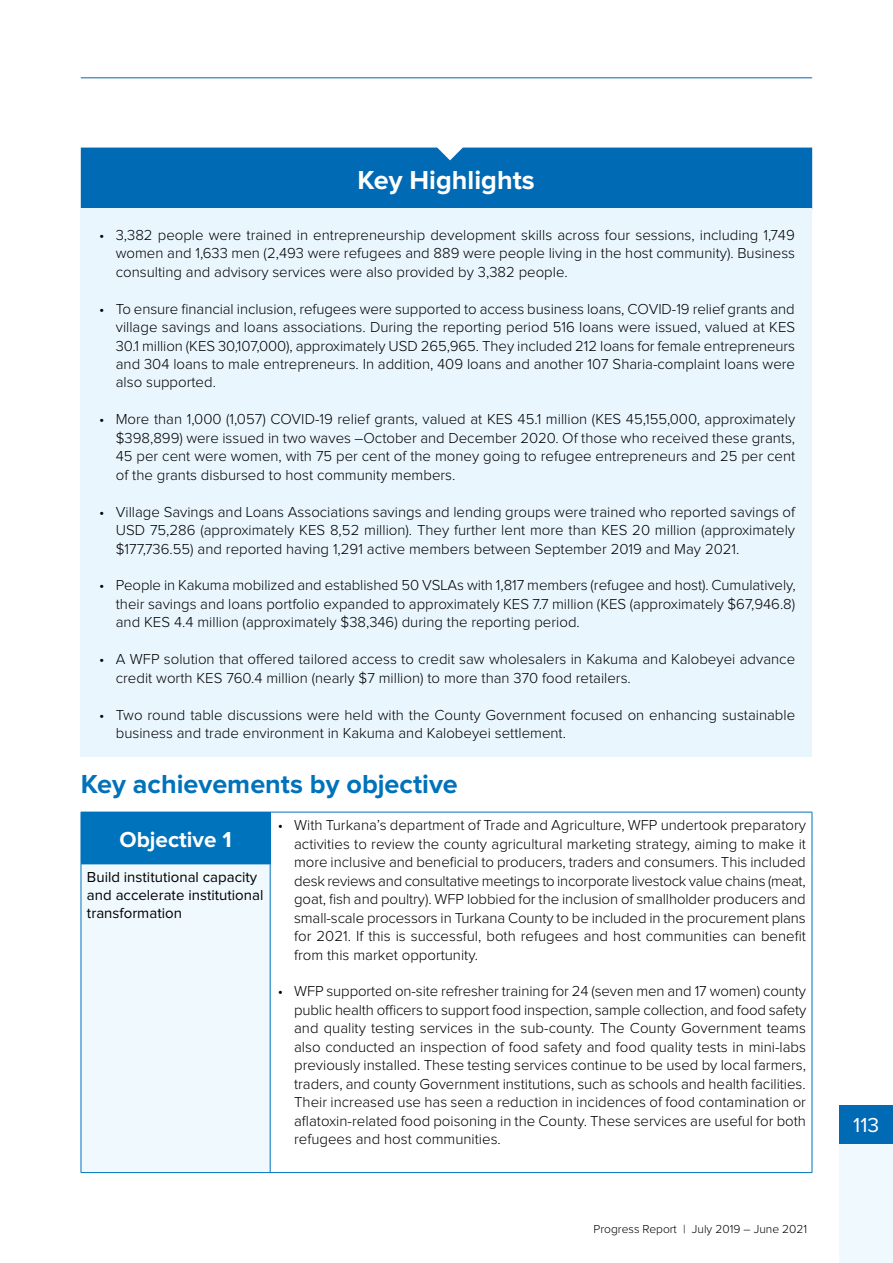
<style>
.page{position:relative;width:893px;height:1263px;background:#fff}
.page>*{position:absolute;margin:0;border:0;box-sizing:border-box;transform-origin:0 0}
.t1{font:700 27px "Proxima Nova";color:#0072bc}
.t2{font:700 27px "Proxima Nova";color:#fff}
.t3{font:700 22.5px "Proxima Nova";color:#fff}
.t4{font:21px "Proxima Nova";color:#fff}
.t5{font:300 15px/18.5px "Proxima Nova";color:#000;text-align:justify}
.t6{font:15px/18px "Proxima Nova";color:#000}
.t7{font:300 12px "Proxima Nova";color:#000}
</style>
<div class="page">
<hr style="left:81px;top:78px;width:731px;height:1px;background:#006ab4">
<div style="left:839px;top:1143px;width:54px;height:120px;background:#f0f9fe"></div>
<div style="left:839px;top:1106px;width:54px;height:38px;background:#006ab4"></div>
<div style="left:81px;top:148px;width:731px;height:60px;background:#006ab4"></div>
<div style="left:81px;top:208px;width:731px;height:548px;background:#eaf6fe"></div>
<div style="left:81px;top:812px;width:189px;height:52px;background:#0073bd"></div>
<div style="left:81px;top:864px;width:189px;height:308px;background:#f0f9fe"></div>
<hr style="left:270px;top:812px;width:542px;height:1px;background:#0073bd">
<hr style="left:270px;top:812px;width:1px;height:52px;background:#0073bd">
<hr style="left:812px;top:812px;width:1px;height:52px;background:#0073bd">
<hr style="left:812px;top:864px;width:1px;height:308px;background:#0073bd">
<hr style="left:81px;top:864px;width:189px;height:1px;background:#0073bd">
<hr style="left:81px;top:864px;width:1px;height:308px;background:#0073bd">
<hr style="left:270px;top:864px;width:1px;height:308px;background:#0073bd">
<hr style="left:270px;top:1172px;width:542px;height:1px;background:#0073bd">
<hr style="left:81px;top:1172px;width:189px;height:1px;background:#0073bd">
<h1 class="t2" style="left:357px;top:168px;width:179px">Key Highlights</h1>
<p class="t5" style="left:116px;top:226px;width:681px;text-indent:-16px">• 3,382 people were trained in entrepreneurship development skills across four sessions, including 1,749 women and 1,633 men (2,493 were refugees and 889 were people living in the host community). Business consulting and advisory services were also provided by 3,382 people.</p>
<p class="t5" style="left:116px;top:300px;width:681px;text-indent:-16px">• To ensure financial inclusion, refugees were supported to access business loans, COVID-19 relief grants and village savings and loans associations. During the reporting period 516 loans were issued, valued at KES 30.1 million (KES 30,107,000), approximately USD 265,965. They included 212 loans for female entrepreneurs and 304 loans to male entrepreneurs. In addition, 409 loans and another 107 Sharia-complaint loans were also supported.</p>
<p class="t5" style="left:116px;top:411px;width:681px;text-indent:-16px">• More than 1,000 (1,057) COVID-19 relief grants, valued at KES 45.1 million (KES 45,155,000, approximately $398,899) were issued in two waves –October and December 2020. Of those who received these grants, 45 per cent were women, with 75 per cent of the money going to refugee entrepreneurs and 25 per cent of the grants disbursed to host community members.</p>
<p class="t5" style="left:116px;top:503px;width:681px;text-indent:-16px">• Village Savings and Loans Associations savings and lending groups were trained who reported savings of USD 75,286 (approximately KES 8,52 million). They further lent more than KES 20 million (approximately $177,736.55) and reported having 1,291 active members between September 2019 and May 2021.</p>
<p class="t5" style="left:116px;top:577px;width:681px;text-indent:-16px">• People in Kakuma mobilized and established 50 VSLAs with 1,817 members (refugee and host). Cumulatively, their savings and loans portfolio expanded to approximately KES 7.7 million (KES (approximately $67,946.8) and KES 4.4 million (approximately $38,346) during the reporting period.</p>
<p class="t5" style="left:116px;top:651px;width:681px;text-indent:-16px">• A WFP solution that offered tailored access to credit saw wholesalers in Kakuma and Kalobeyei advance credit worth KES 760.4 million (nearly $7 million) to more than 370 food retailers.</p>
<p class="t5" style="left:116px;top:706px;width:681px;text-indent:-16px">• Two round table discussions were held with the County Government focused on enhancing sustainable business and trade environment in Kakuma and Kalobeyei settlement.</p>
<h1 class="t1" style="left:81px;top:772px;width:378px">Key achievements by objective</h1>
<h2 class="t3" style="left:120px;top:829px;width:114px">Objective 1</h2>
<p class="t5" style="left:294px;top:817px;width:513px;text-indent:-16px">• With Turkana’s department of Trade and Agriculture, WFP undertook preparatory activities to review the county agricultural marketing strategy, aiming to make it more inclusive and beneficial to producers, traders and consumers. This included desk reviews and consultative meetings to incorporate livestock value chains (meat, goat, fish and poultry). WFP lobbied for the inclusion of smallholder producers and small-scale processors in Turkana County to be included in the procurement plans for 2021. If this is successful, both refugees and host communities can benefit from this market opportunity.</p>
<p class="t5" style="left:294px;top:983px;width:514px;text-indent:-16px">• WFP supported on-site refresher training for 24 (seven men and 17 women) county public health officers to support food inspection, sample collection, and food safety and quality testing services in the sub-county. The County Government teams also conducted an inspection of food safety and food quality tests in mini-labs previously installed. These testing services continue to be used by local farmers, traders, and county Government institutions, such as schools and health facilities.<br>Their increased use has seen a reduction in incidences of food contamination or aflatoxin-related food poisoning in the County. These services are useful for both refugees and host communities.</p>
<p class="t6" style="left:87px;top:868px;width:178px">Build institutional capacity and accelerate institutional transformation</p>
<p class="t7" style="left:593px;top:1223px;width:215px">Progress Report | July 2019 – June 2021</p>
<h3 class="t4" style="left:853px;top:1115px;width:27px">113</h3>
</div>
